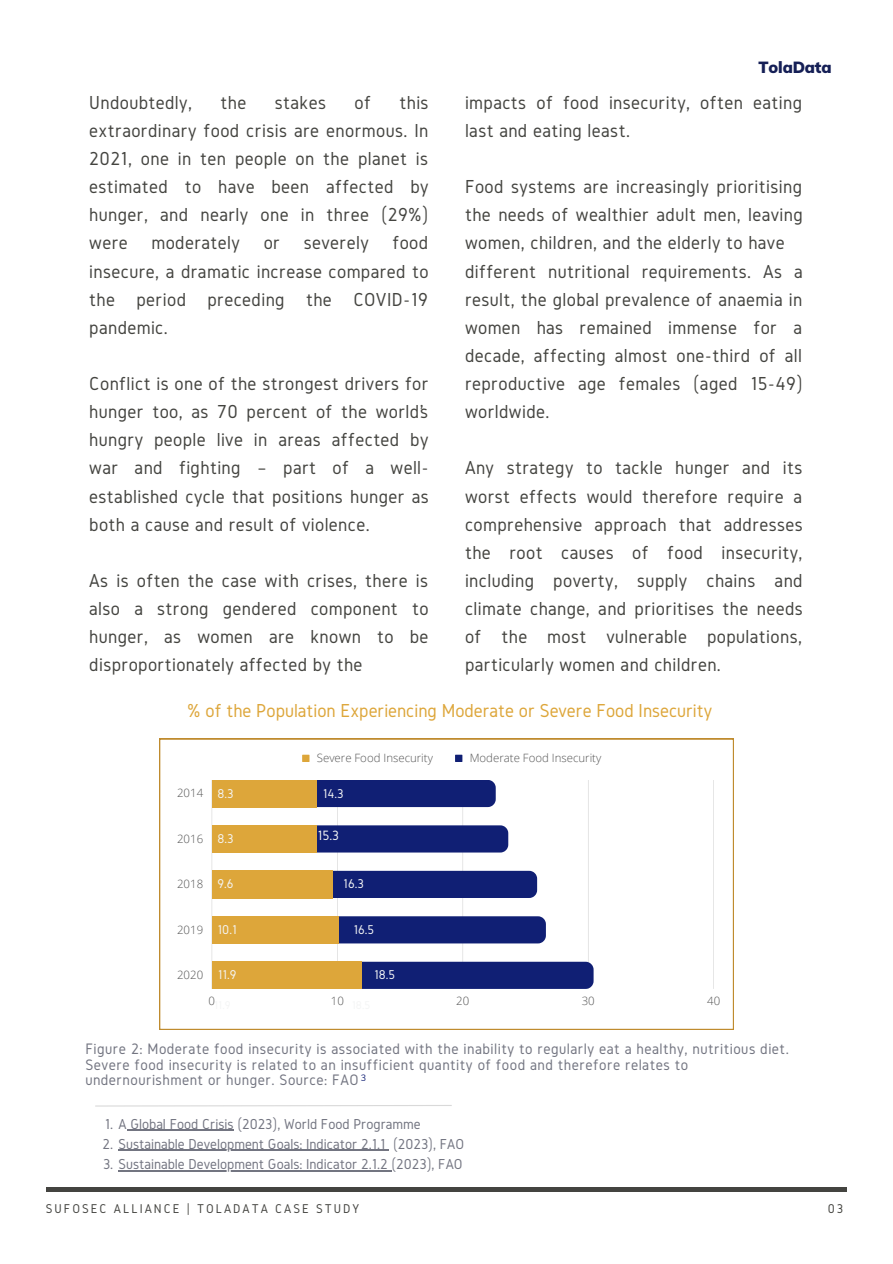
<style>
.page{position:relative;width:893px;height:1264px;background:#fff}
.page>*{position:absolute;margin:0;border:0;box-sizing:border-box;transform-origin:0 0}
.t1{font:19.5px/28px "Gidole";letter-spacing:.02em;color:#444440;text-align:justify}
.t2{font:19.5px "Gidole";color:#dda63a}
.t3{font:900 15.9px "Muli";letter-spacing:-.01em;color:#151f56}
.t4{font:15.75px/15.8px "Gidole";letter-spacing:.03em;color:#737581}
.t5{font:15px "Gidole";color:#737581}
.t6{font:13.95px "Gidole";color:#f4f5f5}
.t7{font:13.2px "Gidole";letter-spacing:.15em;color:#444440}
.t8{font:13.2px "Gidole";color:#f4f5f5}
.t9{font:11.7px "Gidole";color:#f4f5f5}
.t10{font:300 11.4px "Open Sans";color:#545454}
.t11{font:9px "Muli";color:#101f74}
</style>
<div class="page">
<hr style="left:46px;top:1187px;width:800px;height:4px;background:#444440">
<svg style="left:159px;top:738px;width:575px;height:291px"></svg>
<div style="left:302px;top:754px;width:7px;height:8px;background:#dda63a"></div>
<div style="left:455px;top:754px;width:7px;height:8px;background:#101f74"></div>
<svg style="left:211px;top:780px;width:503px;height:208px"></svg>
<div style="left:316px;top:780px;width:179px;height:27px;background:#101f74"></div>
<div style="left:316px;top:825px;width:192px;height:27px;background:#101f74"></div>
<div style="left:332px;top:870px;width:205px;height:28px;background:#101f74"></div>
<div style="left:339px;top:916px;width:207px;height:27px;background:#101f74"></div>
<div style="left:361px;top:961px;width:232px;height:27px;background:#101f74"></div>
<div style="left:212px;top:780px;width:104px;height:27px;background:#dda63a"></div>
<div style="left:212px;top:825px;width:104px;height:27px;background:#dda63a"></div>
<div style="left:212px;top:870px;width:120px;height:28px;background:#dda63a"></div>
<div style="left:212px;top:916px;width:127px;height:27px;background:#dda63a"></div>
<div style="left:212px;top:961px;width:149px;height:27px;background:#dda63a"></div>
<svg style="left:95px;top:1105px;width:357px;height:2px"></svg>
<hr style="left:127px;top:1129px;width:106px;height:1px;background:#737581">
<hr style="left:118px;top:1149px;width:267px;height:1px;background:#737581">
<hr style="left:118px;top:1170px;width:269px;height:1px;background:#737581">
<p class="t1" style="left:89px;top:88px;width:104px">Undoubtedly,</p>
<p class="t1" style="left:220px;top:88px;width:27px">the</p>
<p class="t1" style="left:275px;top:88px;width:53px">stakes</p>
<p class="t1" style="left:354px;top:88px;width:18px">of</p>
<p class="t1" style="left:89px;top:88px;width:341px;text-indent:310px">this extraordinary food crisis are enormous. In 2021, one in ten people on the planet is estimated to have been affected by hunger, and nearly one in three (29%) were moderately or severely food insecure, a dramatic increase compared to the period preceding the COVID-19 pandemic.</p>
<p class="t1" style="left:89px;top:369px;width:341px">Conflict is one of the strongest drivers for hunger too, as 70 percent of the world’s hungry people live in areas affected by war and fighting – part of a well&shy;established cycle that positions hunger as both a cause and result of violence.</p>
<p class="t1" style="left:89px;top:566px;width:341px">As is often the case with crises, there is also a strong gendered component to hunger, as women are known to be disproportionately affected by the</p>
<p class="t3" style="left:758px;top:57px;width:74px">TolaData</p>
<p class="t1" style="left:465px;top:88px;width:338px">impacts of food insecurity, often eating last and eating least.</p>
<p class="t1" style="left:465px;top:172px;width:339px">Food systems are increasingly prioritising the needs of wealthier adult men, leaving women, children, and the elderly to have</p>
<p class="t1" style="left:465px;top:257px;width:339px">different nutritional requirements. As a result, the global prevalence of anaemia in women has remained immense for a decade, affecting almost one-third of all reproductive age females (aged 15-49) worldwide.</p>
<p class="t1" style="left:465px;top:453px;width:339px">Any strategy to tackle hunger and its worst effects would therefore require a comprehensive approach that addresses the root causes of food insecurity, including poverty, supply chains and climate change, and prioritises the needs of the most vulnerable populations, particularly women and children.</p>
<p class="t2" style="left:187px;top:699px;width:526px">% of the Population Experiencing Moderate or Severe Food Insecurity</p>
<p class="t10" style="left:177px;top:785px;width:28px">2014</p>
<p class="t10" style="left:177px;top:830px;width:28px">2016</p>
<p class="t10" style="left:177px;top:875px;width:28px">2018</p>
<p class="t10" style="left:177px;top:921px;width:28px">2019</p>
<p class="t10" style="left:177px;top:966px;width:28px">2020</p>
<p class="t8" style="left:217px;top:786px;width:18px">8.3</p>
<p class="t8" style="left:217px;top:831px;width:18px">8.3</p>
<p class="t8" style="left:217px;top:876px;width:17px">9.6</p>
<p class="t8" style="left:217px;top:922px;width:21px">10.1</p>
<p class="t8" style="left:218px;top:967px;width:20px">11.9</p>
<p class="t9" style="left:214px;top:838px;width:16px">8.3</p>
<p class="t9" style="left:214px;top:878px;width:16px">8.3</p>
<p class="t9" style="left:214px;top:918px;width:16px">9.6</p>
<p class="t10" style="left:317px;top:750px;width:118px">Severe Food Insecurity</p>
<p class="t10" style="left:469px;top:750px;width:133px">Moderate Food Insecurity</p>
<p class="t8" style="left:322px;top:786px;width:22px">14.3</p>
<p class="t6" style="left:317px;top:828px;width:23px">15.3</p>
<p class="t8" style="left:343px;top:876px;width:22px">16.3</p>
<p class="t8" style="left:353px;top:922px;width:22px">16.5</p>
<p class="t8" style="left:374px;top:967px;width:22px">18.5</p>
<p class="t10" style="left:209px;top:992px;width:8px">0</p>
<p class="t10" style="left:331px;top:992px;width:15px">10</p>
<p class="t10" style="left:456px;top:992px;width:15px">20</p>
<p class="t10" style="left:581px;top:992px;width:15px">30</p>
<p class="t10" style="left:707px;top:992px;width:15px">40</p>
<p class="t4" style="left:85px;top:1040px;width:705px">Figure 2: Moderate food insecurity is associated with the inability to regularly eat a healthy, nutritious diet.<br>Severe food insecurity is related to an insufficient quantity of food and therefore relates to undernourishment or hunger. Source: FAO</p>
<p class="t11" style="left:361px;top:1072px;width:7px">3</p>
<p class="t5" style="left:105px;top:1115px;width:317px">1. A Global Food Crisis (2023), World Food Programme</p>
<p class="t5" style="left:103px;top:1135px;width:363px">2. Sustainable Development Goals: Indicator 2.1.1 (2023), FAO</p>
<p class="t5" style="left:103px;top:1155px;width:361px">3. Sustainable Development Goals: Indicator 2.1.2 (2023), FAO</p>
<p class="t7" style="left:46px;top:1201px;width:315px">SUFOSEC ALLIANCE | TOLADATA CASE STUDY</p>
<p class="t7" style="left:827px;top:1201px;width:17px">03</p>
</div>
